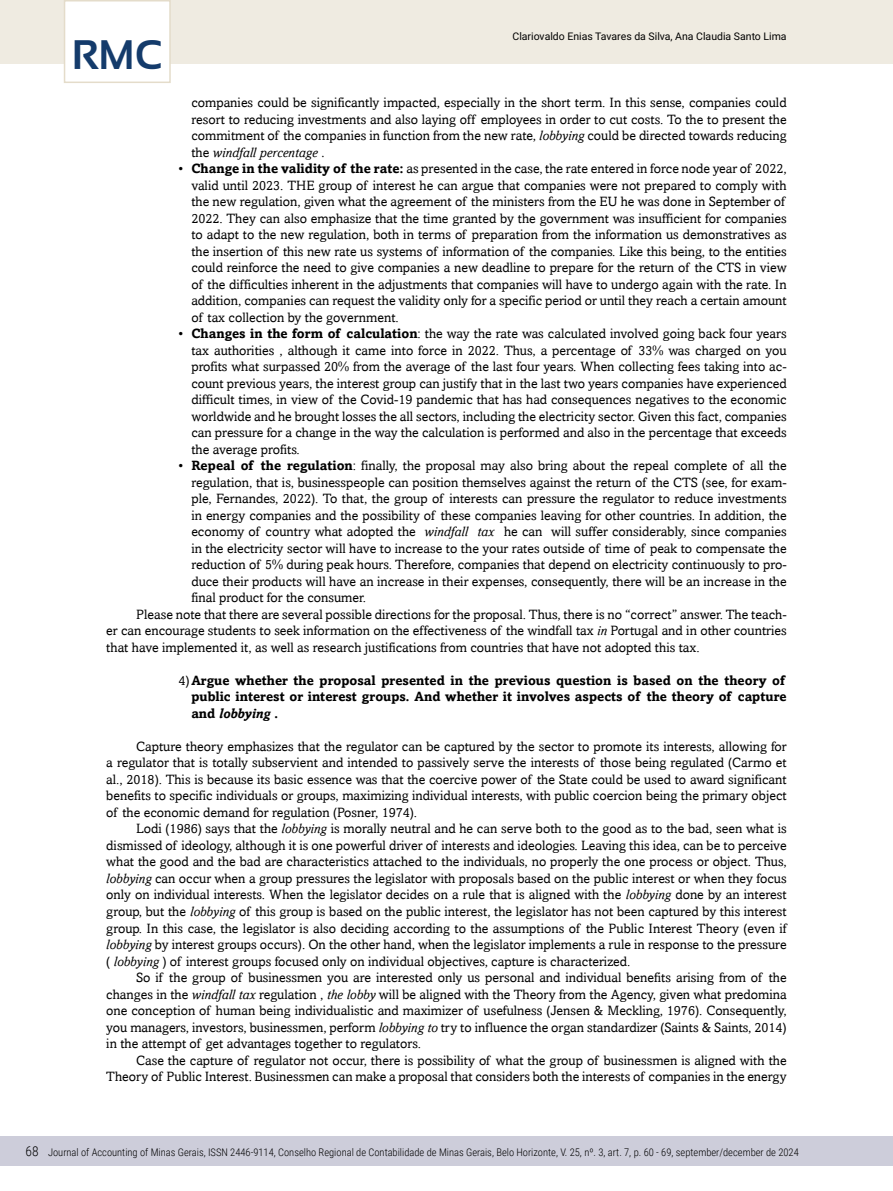
<style>
.page{position:relative;width:893px;height:1191px;background:#fff}
.page>*{position:absolute;margin:0;border:0;box-sizing:border-box;transform-origin:0 0}
.t1{font:700 41.25px "Sansation";color:#143b6b}
.t2{font:13.5px/16.5px "Amasis";color:#000;text-align:justify}
.t3{font:700 13.5px/16.5px "Amasis";color:#000}
.t4{font:300 10.5px "Roboto Condensed";color:#000}
.t5{font:10.5px "Roboto";color:#000}
.s1{font-style:italic}
.s2{font-weight:700}
.s3{font-weight:400}
.s4{font-size:13.5px}
</style>
<div class="page">
<div style="left:0;top:0;width:893px;height:64px;background:#efebe1"></div>
<div style="left:64px;top:0;width:107px;height:83px;background:#fff;border:2px solid #e4dcca"></div>
<div style="left:0;top:1135px;width:893px;height:30px;background:#cdcdda"></div>
<h1 class="t1" style="left:72px;top:32px;width:92px">RMC</h1>
<p class="t5" style="left:513px;top:29px;width:276px">Clariovaldo Enias Tavares da Silva, Ana Claudia Santo Lima</p>
<p class="t2" style="left:191px;top:94px;width:597px">companies could be significantly impacted, especially in the short term. In this sense, companies could resort to reducing investments and also laying off employees in order to cut costs. To the to present the commitment of the companies in function from the new rate, <span class="s1">lobbying</span> could be directed towards reducing the <span class="s1">windfall percentage .</span></p>
<p class="t2" style="left:191px;top:160px;width:597px;text-align:left;text-indent:-13px">• <span class="s2">Change in the validity of the rate:</span> as presented in the case, the rate entered in force node year of 2022, valid until 2023. THE group of interest he can argue that companies were not prepared to comply with the new regulation, given what the agreement of the ministers from the EU he was done in September of 2022. They can also emphasize that the time granted by the government was insufficient for companies to adapt to the new regulation, both in terms of preparation from the information us demonstratives as the insertion of this new rate us systems of information of the companies. Like this being, to the entities could reinforce the need to give companies a new deadline to prepare for the return of the CTS in view of the difficulties inherent in the adjustments that companies will have to undergo again with the rate. In addition, companies can request the validity only for a specific period or until they reach a certain amount of tax collection by the government.</p>
<p class="t2" style="left:191px;top:325px;width:597px;text-indent:-13px">• <span class="s2">Changes in the form of calculation</span>: the way the rate was calculated involved going back four years tax authorities , although it came into force in 2022. Thus, a percentage of 33% was charged on you profits what surpassed 20% from the average of the last four years. When collecting fees taking into ac&shy;count previous years, the interest group can justify that in the last two years companies have experienced difficult times, in view of the Covid-19 pandemic that has had consequences negatives to the economic worldwide and he brought losses the all sectors, including the electricity sector. Given this fact, companies can pressure for a change in the way the calculation is performed and also in the percentage that exceeds the average profits.</p>
<p class="t2" style="left:179px;top:457px;width:610px">• <span class="s2">Repeal of the regulation</span>: finally, the proposal may also bring about the repeal complete of all the</p>
<p class="t2" style="left:191px;top:474px;width:597px">regulation, that is, businesspeople can position themselves against the return of the CTS (see, for exam-</p>
<p class="t2" style="left:191px;top:490px;width:597px">ple, Fernandes, 2022). To that, the group of interests can pressure the regulator to reduce investments</p>
<p class="t2" style="left:191px;top:507px;width:597px">in energy companies and the possibility of these companies leaving for other countries. In addition, the</p>
<p class="t2" style="left:191px;top:523px;width:597px">economy of country what adopted the <span class="s1">windfall tax</span> he can will suffer considerably, since companies</p>
<p class="t2" style="left:191px;top:540px;width:597px">in the electricity sector will have to increase to the your rates outside of time of peak to compensate the</p>
<p class="t2" style="left:191px;top:556px;width:597px">reduction of 5% during peak hours. Therefore, companies that depend on electricity continuously to pro-</p>
<p class="t2" style="left:191px;top:573px;width:597px">duce their products will have an increase in their expenses, consequently, there will be an increase in the</p>
<p class="t2" style="left:191px;top:589px;width:176px">final product for the consumer.</p>
<p class="t2" style="left:136px;top:606px;width:652px">Please note that there are several possible directions for the proposal. Thus, there is no “correct” answer. The teach-</p>
<p class="t2" style="left:106px;top:622px;width:682px">er can encourage students to seek information on the effectiveness of the windfall tax <span class="s1">in</span> Portugal and in other countries</p>
<p class="t2" style="left:106px;top:639px;width:595px">that have implemented it, as well as research justifications from countries that have not adopted this tax.</p>
<p class="t3" style="left:191px;top:672px;width:597px;text-indent:-13px"><span class="s3">4)</span>Argue whether the proposal presented in the previous question is based on the theory of public interest or interest groups. And whether it involves aspects of the theory of capture and <span class="s1">lobbying</span> .</p>
<p class="t2" style="left:106px;top:738px;width:682px;text-indent:30px">Capture theory emphasizes that the regulator can be captured by the sector to promote its interests, allowing for a regulator that is totally subservient and intended to passively serve the interests of those being regulated (Carmo et al., 2018). This is because its basic essence was that the coercive power of the State could be used to award significant benefits to specific individuals or groups, maximizing individual interests, with public coercion being the primary object of the economic demand for regulation (Posner, 1974).</p>
<p class="t2" style="left:106px;top:820px;width:682px;text-indent:30px">Lodi (1986) says that the <span class="s1">lobbying</span> is morally neutral and he can serve both to the good as to the bad, seen what is dismissed of ideology, although it is one powerful driver of interests and ideologies. Leaving this idea, can be to perceive what the good and the bad are characteristics attached to the individuals, no properly the one process or object. Thus, <span class="s1">lobbying</span> can occur when a group pressures the legislator with proposals based on the public interest or when they focus only on individual interests. When the legislator decides on a rule that is aligned with the <span class="s1">lobbying</span> done by an interest group, but the <span class="s1">lobbying</span> of this group is based on the public interest, the legislator has not been captured by this interest group. In this case, the legislator is also deciding according to the assumptions of the Public Interest Theory (even if <span class="s1">lobbying</span> by interest groups occurs). On the other hand, when the legislator implements a rule in response to the pressure ( <span class="s1">lobbying</span> ) of interest groups focused only on individual objectives, capture is characterized.</p>
<p class="t2" style="left:106px;top:969px;width:682px;text-indent:30px">So if the group of businessmen you are interested only us personal and individual benefits arising from of the changes in the <span class="s1">windfall tax</span> regulation , <span class="s1">the lobby</span> will be aligned with the Theory from the Agency, given what predomina one conception of human being individualistic and maximizer of usefulness (Jensen &amp; Meckling, 1976). Consequently, you managers, investors, businessmen, perform <span class="s1">lobbying to</span> try to influence the organ standardizer (Saints &amp; Saints, 2014) in the attempt of get advantages together to regulators.</p>
<p class="t2" style="left:106px;top:1051px;width:682px;text-align:right">Case the capture of regulator not occur, there is possibility of what the group of businessmen is aligned with the<br>Theory of Public Interest. Businessmen can make a proposal that considers both the interests of companies in the energy</p>
<p class="t4" style="left:26px;top:1145px;width:775px"><sup>68</sup><span class="s4">68</span> Journal of Accounting of Minas Gerais, ISSN 2446-9114, Conselho Regional de Contabilidade de Minas Gerais, Belo Horizonte, V. 25, nº. 3, art. 7, p. 60 - 69, september/december de 2024</p>
</div>
